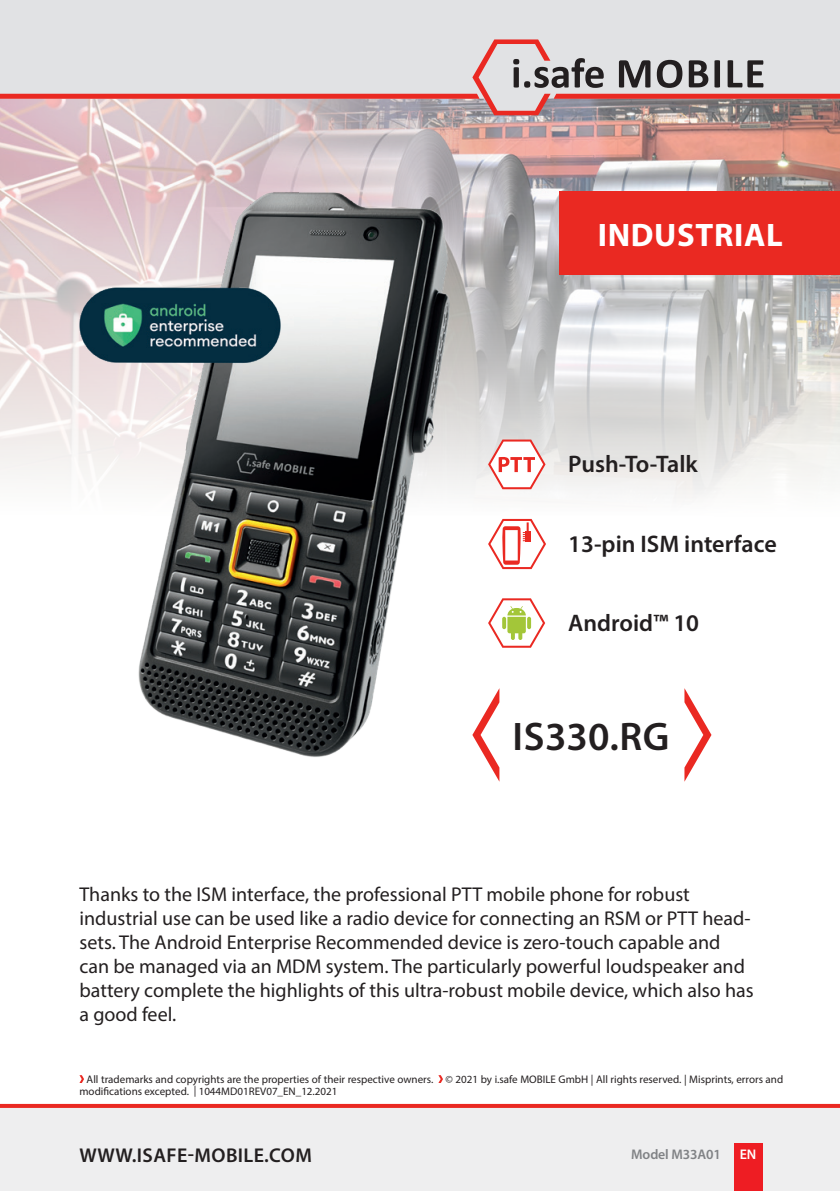
<style>
.page{position:relative;width:840px;height:1191px;background:#fff}
.page>*{position:absolute;margin:0;border:0;box-sizing:border-box;transform-origin:0 0}
.t1{font:600 40px "Myriad Pro";letter-spacing:.01em;color:#231f20}
.t2{font:700 32.6px "Myriad Pro";letter-spacing:.02em;color:#fff}
.t3{font:600 24px "Myriad Pro";color:#231f20}
.t4{font:20px/24px "Myriad Pro";color:#231f20}
.t5{font:600 20px "Myriad Pro";letter-spacing:.02em;color:#231f20}
.t6{font:600 14px "Myriad Pro";letter-spacing:-.01em;color:#808285}
.t7{font:600 14px "Myriad Pro";color:#fff}
.t8{font:11px/12px "Myriad Pro";color:#231f20}
</style>
<div class="page">
<img style="left:0;top:115px;width:839px;height:404px">
<div style="left:0;top:1106px;width:839px;height:85px;background:#eeeeef"></div>
<svg style="left:0;top:1104px;width:839px;height:4px;background:#ea2c25"></svg>
<div style="left:733px;top:1143px;width:29px;height:48px;background:#ee1d23"></div>
<div style="left:559px;top:191px;width:280px;height:84px;background:#ea2922"></div>
<div style="left:0;top:0;width:839px;height:39px;background:#e1e2e4"></div>
<svg style="left:0;top:39px;width:839px;height:76px;background:#cfbfc1"></svg>
<svg style="left:472px;top:689px;width:27px;height:92px"></svg>
<svg style="left:684px;top:688px;width:27px;height:93px"></svg>
<svg style="left:488px;top:598px;width:57px;height:50px"></svg>
<svg style="left:488px;top:519px;width:57px;height:50px"></svg>
<svg style="left:488px;top:439px;width:57px;height:50px"></svg>
<img style="left:111px;top:176px;width:360px;height:581px">
<img style="left:64px;top:271px;width:232px;height:107px">
<svg style="left:79px;top:1075px;width:5px;height:8px"></svg>
<svg style="left:438px;top:1075px;width:5px;height:8px"></svg>
<h2 class="t2" style="left:597px;top:214px;width:186px">INDUSTRIAL</h2>
<p class="t3" style="left:568px;top:449px;width:131px">Push-To-Talk</p>
<p class="t3" style="left:568px;top:528px;width:210px">13-pin ISM interface</p>
<p class="t3" style="left:568px;top:608px;width:132px">Android™ 10</p>
<h1 class="t1" style="left:512px;top:711px;width:158px">IS330.RG</h1>
<p class="t4" style="left:79px;top:881px;width:675px">Thanks to the ISM interface, the professional PTT mobile phone for robust industrial use can be used like a radio device for connecting an RSM or PTT head&shy;sets. The Android Enterprise Recommended device is zero-touch capable and can be managed via an MDM system. The particularly powerful loudspeaker and battery complete the highlights of this ultra-robust mobile device, which also has a good feel.</p>
<p class="t8" style="left:79px;top:1072px;width:705px;text-indent:7px">All trademarks and copyrights are the properties of their respective owners. © 2021 by i.safe MOBILE GmbH | All rights reserved. | Misprints, errors and modifications excepted. | 1044MD01REV07_EN_12.2021</p>
<p class="t5" style="left:80px;top:1142px;width:233px">WWW.ISAFE-MOBILE.COM</p>
<p class="t6" style="left:631px;top:1145px;width:91px">Model M33A01</p>
<p class="t7" style="left:739px;top:1145px;width:18px">EN</p>
</div>
